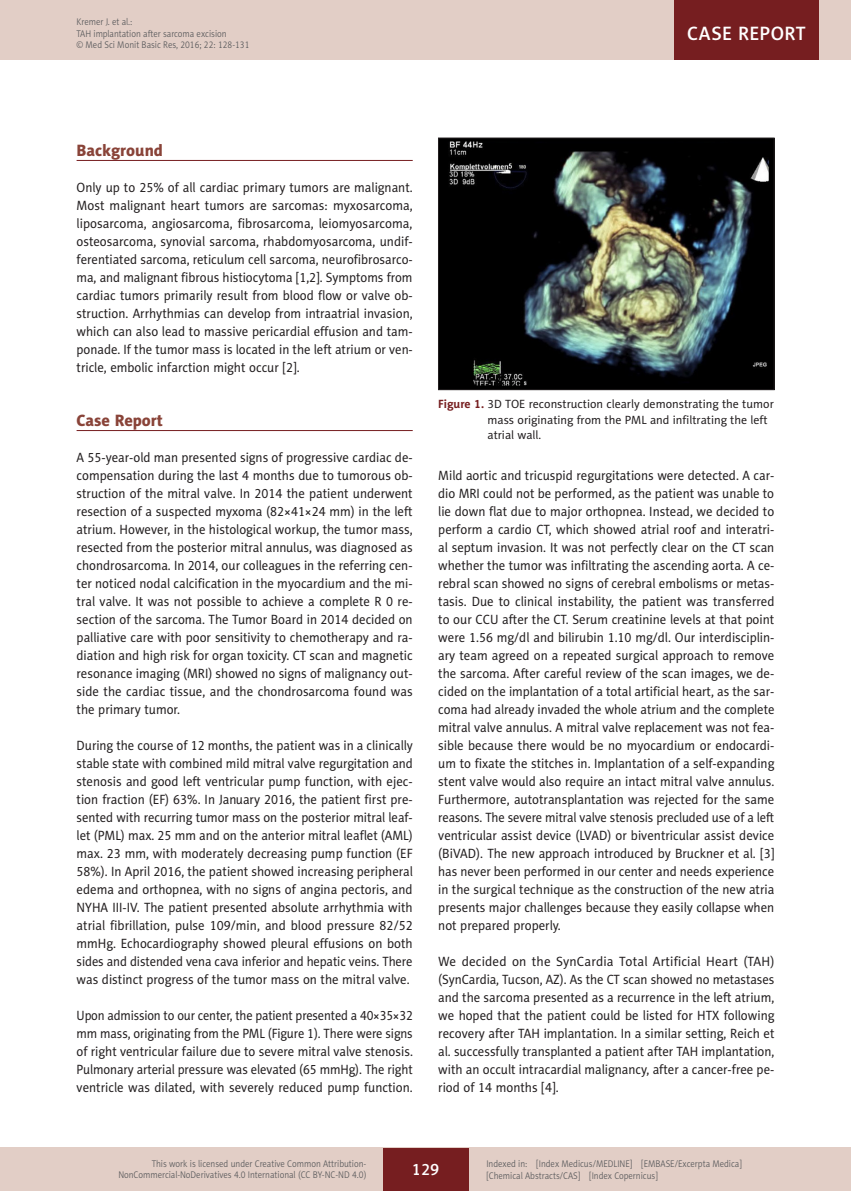
<style>
.page{position:relative;width:851px;height:1191px;background:#fff}
.page>*{position:absolute;margin:0;border:0;box-sizing:border-box;transform-origin:0 0}
.t1{font:19.5px "Naomi Sans EFN Medium";letter-spacing:.015em;color:#fff}
.MSM_Headline_1{font:16.5px "Naomi Sans EFN Heavy";color:#894338}
.t2{font:16.5px "Naomi Sans EFN Medium";color:#fff}
.MSM_Body{font:13.5px/18px "Naomi Sans EFN";color:#231f20;text-align:justify;scale:.95 1}
.MSM_Body-2{font:13.5px/18px "Naomi Sans EFN";color:#231f20;text-align:justify;scale:.94 1}
.MSM_Body-3{font:13.5px/18px "Naomi Sans EFN";color:#231f20;text-align:justify}
.MSM_Body-4{font:13.5px/18px "Naomi Sans EFN";color:#231f20;text-align:justify;scale:.92 1}
.MSM_Rycina_tytul{font:12px/15.8px "Naomi Sans EFN";color:#231f20}
.MSM_pagina_zywa{font:9.75px/11.2px "Naomi Sans EFN Light";color:#57585a;scale:.9 1}
.s1{font-weight:700;color:#761e20}
</style>
<div class="page">
<hr style="left:77px;top:160px;width:335px;height:1px;background:#761e20">
<hr style="left:77px;top:430px;width:335px;height:1px;background:#761e20">
<img style="left:440px;top:140px;width:332px;height:248px">
<div style="left:438px;top:138px;width:336px;height:252px;border:1px solid #231f20"></div>
<div style="left:0;top:1148px;width:850px;height:43px;background:#e2cec6"></div>
<div style="left:383px;top:1147px;width:85px;height:43px;background:#761e20"></div>
<div style="left:0;top:0;width:850px;height:60px;background:#e2cec6"></div>
<div style="left:674px;top:0;width:145px;height:60px;background:#761e20"></div>
<p class="MSM_pagina_zywa" style="left:77px;top:16px;width:168px">Kremer J. et al.:<br>TAH implantation after sarcoma excision</p>
<p class="MSM_pagina_zywa" style="left:77px;top:39px;width:194px">© Med Sci Monit Basic Res, 2016; 22: 128-131</p>
<h1 class="t1" style="left:687px;top:22px;width:120px">CASE REPORT</h1>
<p class="MSM_Headline_1" style="left:77px;top:140px;width:88px">Background</p>
<p class="MSM_Body" style="left:77px;top:178px;width:355px">Only up to 25% of all cardiac primary tumors are malignant.<br>Most malignant heart tumors are sarcomas: myxosarcoma, liposarcoma, angiosarcoma, fibrosarcoma, leiomyosarcoma, osteosarcoma, synovial sarcoma, rhabdomyosarcoma, undif&shy;ferentiated sarcoma, reticulum cell sarcoma, neurofibrosarco&shy;ma, and malignant fibrous histiocytoma [1,2]. Symptoms from cardiac tumors primarily result from blood flow or valve ob&shy;struction. Arrhythmias can develop from intraatrial invasion, which can also lead to massive pericardial effusion and tam&shy;ponade. If the tumor mass is located in the left atrium or ven&shy;tricle, embolic infarction might occur [2].</p>
<p class="MSM_Headline_1" style="left:77px;top:410px;width:88px">Case Report</p>
<p class="MSM_Body" style="left:77px;top:448px;width:355px">A 55-year-old man presented signs of progressive cardiac de&shy;compensation during the last 4 months due to tumorous ob&shy;struction of the mitral valve. In 2014 the patient underwent resection of a suspected myxoma (82×41×24 mm) in the left atrium. However, in the histological workup, the tumor mass, resected from the posterior mitral annulus, was diagnosed as chondrosarcoma. In 2014, our colleagues in the referring cen&shy;ter noticed nodal calcification in the myocardium and the mi&shy;tral valve. It was not possible to achieve a complete R 0 re&shy;section of the sarcoma. The Tumor Board in 2014 decided on palliative care with poor sensitivity to chemotherapy and ra&shy;diation and high risk for organ toxicity. CT scan and magnetic resonance imaging (MRI) showed no signs of malignancy out&shy;side the cardiac tissue, and the chondrosarcoma found was the primary tumor.</p>
<p class="MSM_Body-2" style="left:77px;top:736px;width:359px">During the course of 12 months, the patient was in a clinically stable state with combined mild mitral valve regurgitation and stenosis and good left ventricular pump function, with ejec&shy;tion fraction (EF) 63%. In January 2016, the patient first pre&shy;sented with recurring tumor mass on the posterior mitral leaf&shy;let (PML) max. 25 mm and on the anterior mitral leaflet (AML) max. 23 mm, with moderately decreasing pump function (EF 58%). In April 2016, the patient showed increasing peripheral edema and orthopnea, with no signs of angina pectoris, and NYHA III-IV. The patient presented absolute arrhythmia with atrial fibrillation, pulse 109/min, and blood pressure 82/52 mmHg. Echocardiography showed pleural effusions on both sides and distended vena cava inferior and hepatic veins. There was distinct progress of the tumor mass on the mitral valve.</p>
<p class="MSM_Body-4" style="left:77px;top:1006px;width:367px">Upon admission to our center, the patient presented a 40×35×32 mm mass, originating from the PML (Figure 1). There were signs of right ventricular failure due to severe mitral valve stenosis.<br>Pulmonary arterial pressure was elevated (65 mmHg). The right ventricle was dilated, with severely reduced pump function.</p>
<p class="MSM_Rycina_tytul" style="left:487px;top:396px;width:288px;text-indent:-49px"><span class="s1">Figure 1.</span> 3D TOE reconstruction clearly demonstrating the tumor mass originating from the PML and infiltrating the left atrial wall.</p>
<p class="MSM_Body" style="left:438px;top:466px;width:355px">Mild aortic and tricuspid regurgitations were detected. A car&shy;dio MRI could not be performed, as the patient was unable to lie down flat due to major orthopnea. Instead, we decided to perform a cardio CT, which showed atrial roof and interatri&shy;al septum invasion. It was not perfectly clear on the CT scan whether the tumor was infiltrating the ascending aorta. A ce&shy;rebral scan showed no signs of cerebral embolisms or metas&shy;tasis. Due to clinical instability, the patient was transferred to our CCU after the CT. Serum creatinine levels at that point were 1.56 mg/dl and bilirubin 1.10 mg/dl. Our interdisciplin&shy;ary team agreed on a repeated surgical approach to remove the sarcoma. After careful review of the scan images, we de&shy;cided on the implantation of a total artificial heart, as the sar&shy;coma had already invaded the whole atrium and the complete mitral valve annulus. A mitral valve replacement was not fea&shy;sible because there would be no myocardium or endocardi&shy;um to fixate the stitches in. Implantation of a self-expanding stent valve would also require an intact mitral valve annulus.<br>Furthermore, autotransplantation was rejected for the same reasons. The severe mitral valve stenosis precluded use of a left ventricular assist device (LVAD) or biventricular assist device (BiVAD). The new approach introduced by Bruckner et al. [3] has never been performed in our center and needs experience in the surgical technique as the construction of the new atria presents major challenges because they easily collapse when not prepared properly.</p>
<p class="MSM_Body-3" style="left:438px;top:952px;width:337px">We decided on the SynCardia Total Artificial Heart (TAH) (SynCardia, Tucson, AZ). As the CT scan showed no metastases and the sarcoma presented as a recurrence in the left atrium, we hoped that the patient could be listed for HTX following recovery after TAH implantation. In a similar setting, Reich et al. successfully transplanted a patient after TAH implantation, with an occult intracardial malignancy, after a cancer-free pe&shy;riod of 14 months [4].</p>
<p class="MSM_pagina_zywa" style="left:118px;top:1158px;width:277px;text-align:right">This work is licensed under Creative Common Attribution-<br>NonCommercial-NoDerivatives 4.0 International (CC BY-NC-ND 4.0)</p>
<p class="t2" style="left:412px;top:1160px;width:29px">129</p>
<p class="MSM_pagina_zywa" style="left:486px;top:1158px;width:285px">Indexed in: [Index Medicus/MEDLINE] [EMBASE/Excerpta Medica] [Chemical Abstracts/CAS] [Index Copernicus]</p>
</div>
